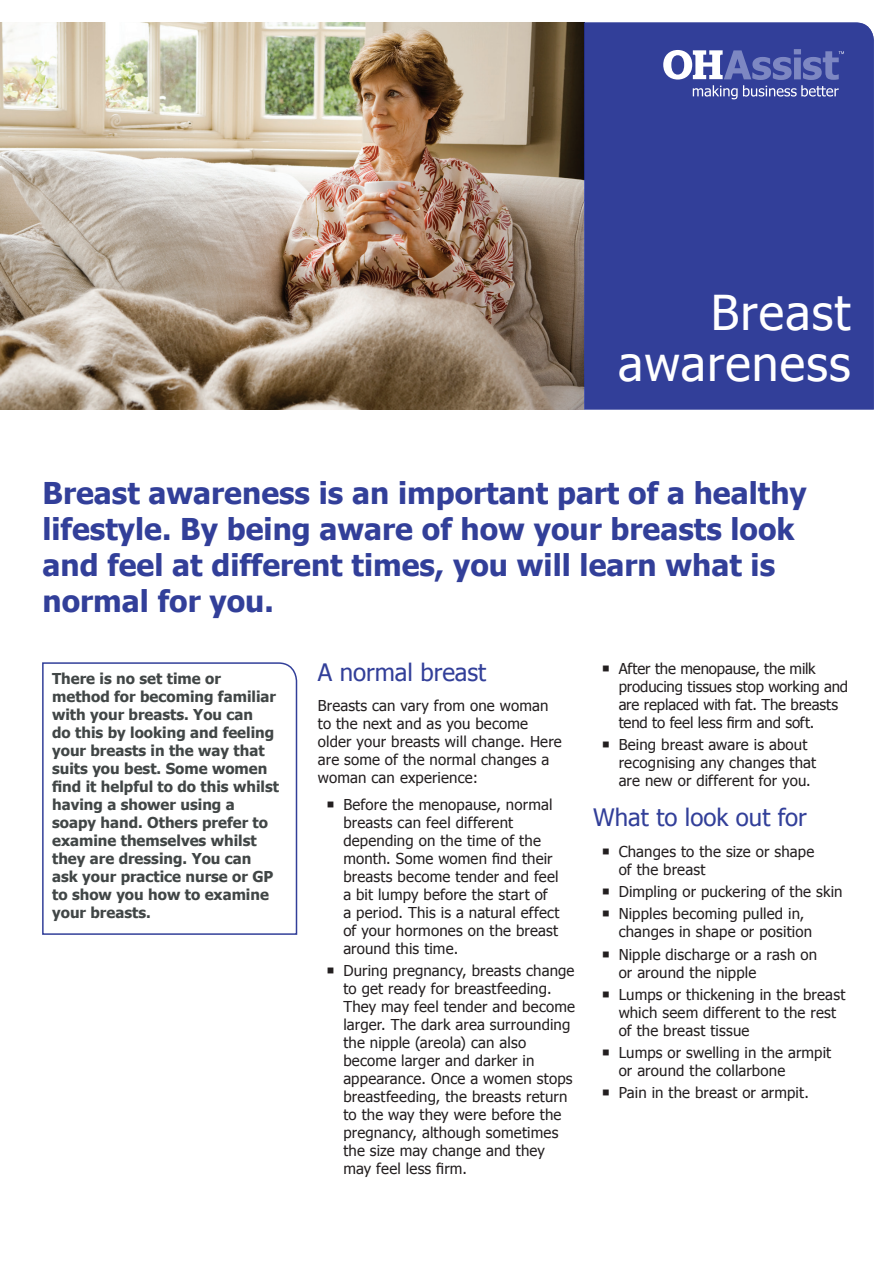
<style>
.page{position:relative;width:893px;height:1263px;background:#fff}
.page>*{position:absolute;margin:0;border:0;box-sizing:border-box;transform-origin:0 0}
.t1{font:48px/51px "Tahoma";letter-spacing:.025em;color:#fff;text-align:right}
.t2{font:700 30px/36px "Tahoma";color:#323f99}
.t3{font:24px "Tahoma";color:#323f99}
.t4{font:15px/18px "Tahoma";letter-spacing:.01em;color:#231f20}
.t5{font:700 15px/18px "Tahoma";color:#414646}
.t6{font:15px/18px "Tahoma";letter-spacing:-.01em;color:#231f20}
</style>
<div class="page">
<img style="left:0;top:23px;width:584px;height:386px">
<div style="left:584px;top:23px;width:290px;height:386px;background:#323f99"></div>
<div style="left:655px;top:43px;width:195px;height:61px;background:#323f99"></div>
<svg style="left:663px;top:49px;width:181px;height:50px"></svg>
<svg style="left:42px;top:662px;width:256px;height:273px"></svg>
<h1 class="t1" style="left:618px;top:285px;width:234px">Breast awareness</h1>
<h2 class="t2" style="left:43px;top:473px;width:766px">Breast awareness is an important part of a healthy lifestyle. By being aware of how your breasts look and feel at different times, you will learn what is normal for you.</h2>
<p class="t5" style="left:52px;top:668px;width:228px">There is no set time or method for becoming familiar with your breasts. You can<br>do this by looking and feeling your breasts in the way that suits you best. Some women find it helpful to do this whilst having a shower using a soapy hand. Others prefer to examine themselves whilst they are dressing. You can ask your practice nurse or GP to show you how to examine your breasts.</p>
<h3 class="t3" style="left:318px;top:656px;width:170px">A normal breast</h3>
<p class="t4" style="left:318px;top:696px;width:245px">Breasts can vary from one woman to the next and as you become older your breasts will change. Here are some of the normal changes a woman can experience:</p>
<p class="t4" style="left:343px;top:795px;width:218px">Before the menopause, normal breasts can feel different depending on the time of the month. Some women find their breasts become tender and feel a bit lumpy before the start of<br>a period. This is a natural effect of your hormones on the breast around this time.</p>
<p class="t4" style="left:343px;top:961px;width:233px">During pregnancy, breasts change to get ready for breastfeeding.<br>They may feel tender and become larger. The dark area surrounding the nipple (areola) can also become larger and darker in appearance. Once a women stops breastfeeding, the breasts return to the way they were before the pregnancy, although sometimes the size may change and they may feel less firm.</p>
<p class="t6" style="left:619px;top:659px;width:231px">After the menopause, the milk producing tissues stop working and are replaced with fat. The breasts tend to feel less firm and soft.</p>
<p class="t4" style="left:619px;top:735px;width:199px">Being breast aware is about recognising any changes that are new or different for you.</p>
<h3 class="t3" style="left:593px;top:801px;width:215px">What to look out for</h3>
<p class="t4" style="left:619px;top:842px;width:197px">Changes to the size or shape of the breast</p>
<p class="t4" style="left:619px;top:880px;width:225px;line-height:22.2px">Dimpling or puckering of the skin<br>Nipples becoming pulled in,</p>
<p class="t4" style="left:619px;top:920px;width:200px;line-height:22.2px">changes in shape or position<br>Nipple discharge or a rash on</p>
<p class="t4" style="left:619px;top:960px;width:228px;line-height:22.2px">or around the nipple<br>Lumps or thickening in the breast</p>
<p class="t4" style="left:619px;top:1003px;width:219px">which seem different to the rest of the breast tissue</p>
<p class="t4" style="left:619px;top:1043px;width:214px">Lumps or swelling in the armpit or around the collarbone</p>
<p class="t4" style="left:619px;top:1083px;width:192px">Pain in the breast or armpit.</p>
</div>
